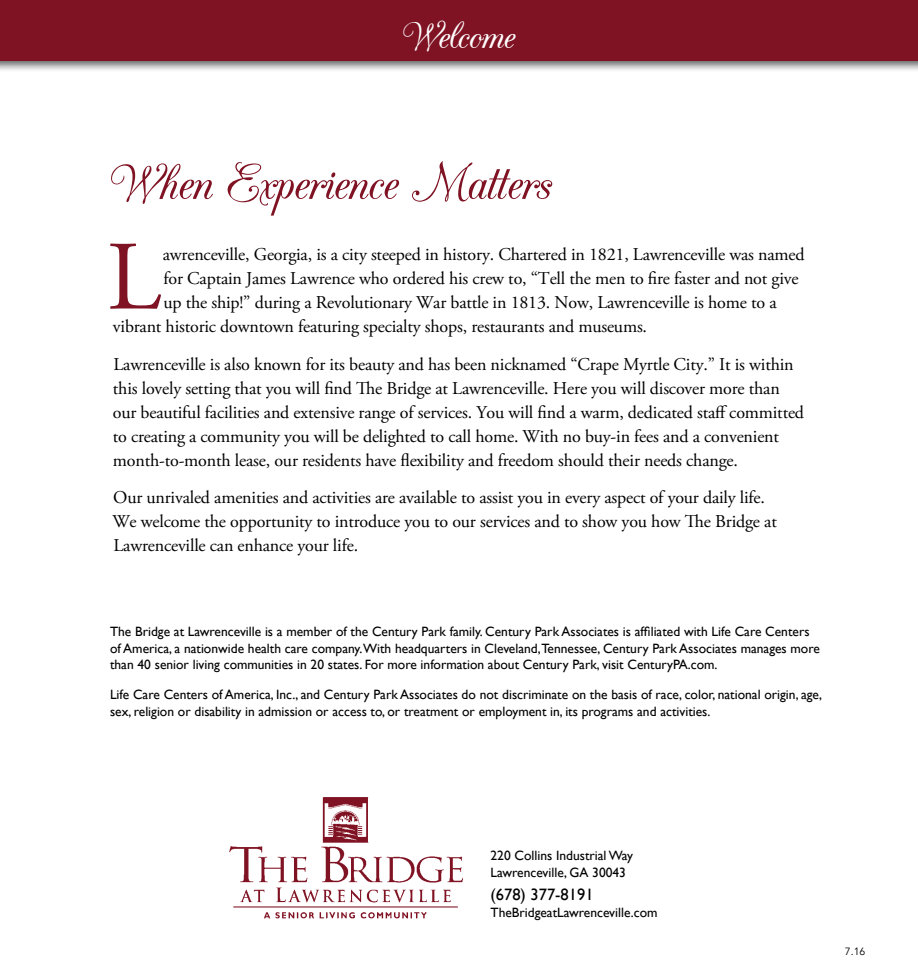
<style>
.page{position:relative;width:918px;height:972px;background:#fff}
.page>*{position:absolute;margin:0;border:0;box-sizing:border-box;transform-origin:0 0}
.t1{font:97.95px "Adobe Garamond Pro";color:#801323}
.t2{font:60px "CAC Champagne";letter-spacing:-.02em;color:#801323;scale:1.06 1}
.t3{font:45px "CAC Champagne";letter-spacing:-.02em;color:#fff;scale:1.06 1}
.t4{font:18px/24px "Adobe Garamond Pro";letter-spacing:-.01em;color:#000}
.t5{font:16.5px "Gill Sans";color:#000}
.t6{font:13.5px/16.5px "Gill Sans";color:#000}
.t7{font:10.5px "Avenir";color:#000}
</style>
<div class="page">
<div style="left:0;top:0;width:918px;height:72px;background:#000;opacity:.6"></div>
<div style="left:0;top:0;width:918px;height:61px;background:#801323"></div>
<img style="left:229px;top:797px;width:234px;height:122px">
<h3 class="t3" style="left:403px;top:14px;width:108px">Welcome</h3>
<h2 class="t2" style="left:110px;top:153px;width:418px">When Experience Matters</h2>
<h1 class="t1" style="left:107px;top:219px;width:56px">L</h1>
<p class="t4" style="left:163px;top:243px;width:643px">awrenceville, Georgia, is a city steeped in history. Chartered in 1821, Lawrenceville was named</p>
<p class="t4" style="left:164px;top:267px;width:637px">for Captain James Lawrence who ordered his crew to, “Tell the men to fire faster and not give</p>
<p class="t4" style="left:163px;top:291px;width:615px">up the ship!” during a Revolutionary War battle in 1813. Now, Lawrenceville is home to a</p>
<p class="t4" style="left:113px;top:315px;width:536px">vibrant historic downtown featuring specialty shops, restaurants and museums.</p>
<p class="t4" style="left:113px;top:353px;width:693px">Lawrenceville is also known for its beauty and has been nicknamed “Crape Myrtle City.” It is within this lovely setting that you will find The Bridge at Lawrenceville. Here you will discover more than our beautiful facilities and extensive range of services. You will find a warm, dedicated staff committed to creating a community you will be delighted to call home. With no buy-in fees and a convenient month-to-month lease, our residents have flexibility and freedom should their needs change.</p>
<p class="t4" style="left:112px;top:486px;width:666px">Our unrivaled amenities and activities are available to assist you in every aspect of your daily life.<br>We welcome the opportunity to introduce you to our services and to show you how The Bridge at<br>Lawrenceville can enhance your life.</p>
<p class="t6" style="left:110px;top:623px;width:711px">The Bridge at Lawrenceville is a member of the Century Park family. Century Park Associates is affiliated with Life Care Centers of America, a nationwide health care company.With headquarters in Cleveland,Tennessee, Century Park Associates manages more than 40 senior living communities in 20 states. For more information about Century Park, visit CenturyPA.com.</p>
<p class="t6" style="left:110px;top:686px;width:714px">Life Care Centers of America, Inc., and Century Park Associates do not discriminate on the basis of race, color, national origin, age, sex, religion or disability in admission or access to, or treatment or employment in, its programs and activities.</p>
<p class="t6" style="left:491px;top:847px;width:144px">220 Collins Industrial Way<br>Lawrenceville, GA 30043</p>
<p class="t5" style="left:491px;top:885px;width:105px">(678) 377-8191</p>
<p class="t6" style="left:491px;top:904px;width:168px">TheBridgeatLawrenceville.com</p>
<p class="t7" style="left:845px;top:945px;width:22px">7.16</p>
</div>
